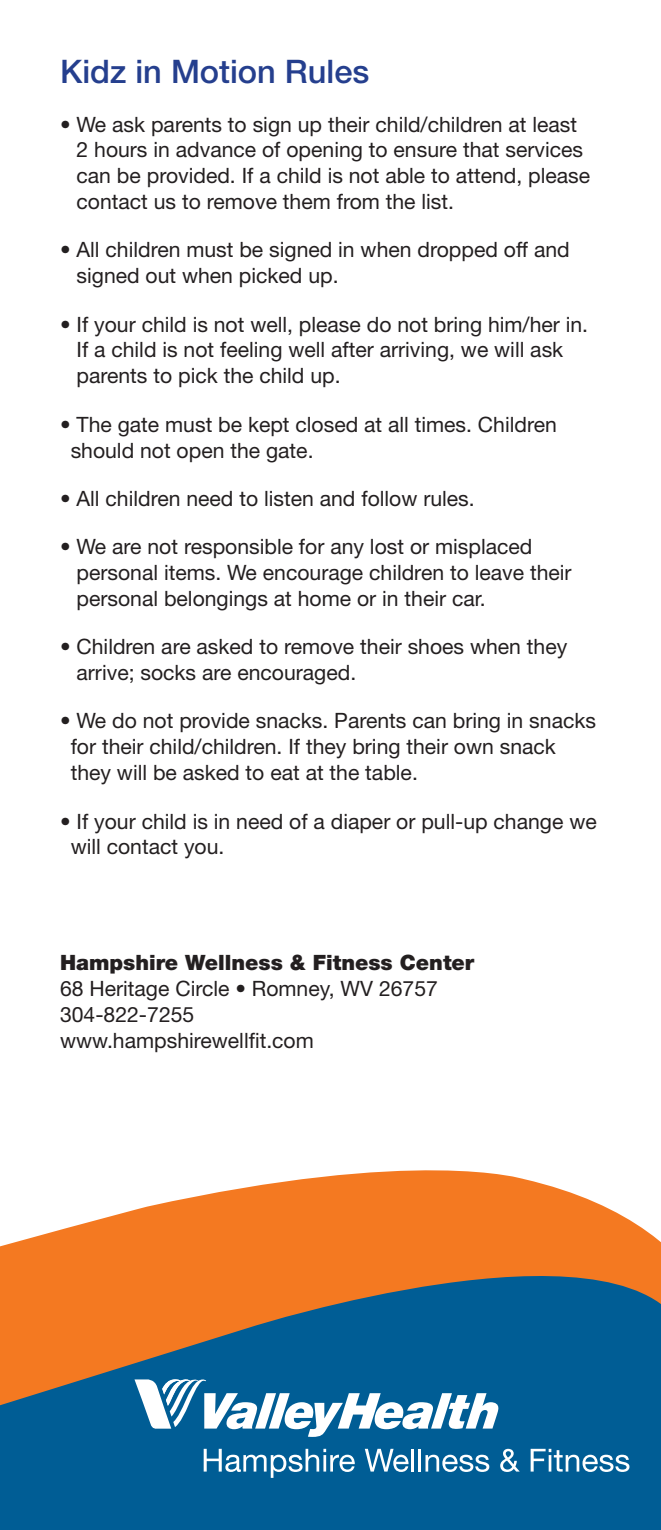
<style>
.page{position:relative;width:661px;height:1530px;background:#fff}
.page>*{position:absolute;margin:0;border:0;box-sizing:border-box;transform-origin:0 0}
.t1{font:500 32.5px "Helvetica Neue LT Std";color:#253f8e}
.t2{font:21.25px/25.8px "Helvetica Neue LT Std";color:#231f20}
.t3{font:900 21.25px "Helvetica Neue LT Std";color:#231f20}
</style>
<div class="page">
<svg style="left:0;top:1170px;width:660px;height:360px;background:#8c7a68"></svg>
<svg style="left:134px;top:1379px;width:495px;height:131px;background:#2a77a6"></svg>
<p class="t1" style="left:60px;top:52px;width:310px">Kidz in Motion Rules</p>
<p class="t2" style="left:76px;top:111px;width:514px;text-indent:-16px">• We ask parents to sign up their child/children at least 2 hours in advance of opening to ensure that services can be provided. If a child is not able to attend, please contact us to remove them from the list.</p>
<p class="t2" style="left:76px;top:237px;width:494px;text-indent:-16px">• All children must be signed in when dropped off and signed out when picked up.</p>
<p class="t2" style="left:76px;top:311px;width:512px;text-indent:-16px">• If your child is not well, please do not bring him/her in.<br>If a child is not feeling well after arriving, we will ask parents to pick the child up.</p>
<p class="t2" style="left:71px;top:411px;width:487px;text-indent:-11px">• The gate must be kept closed at all times. Children should not open the gate.</p>
<p class="t2" style="left:60px;top:485px;width:416px">• All children need to listen and follow rules.</p>
<p class="t2" style="left:76px;top:534px;width:496px;text-indent:-16px">• We are not responsible for any lost or misplaced personal items. We encourage children to leave their personal belongings at home or in their car.</p>
<p class="t2" style="left:76px;top:634px;width:492px;text-indent:-16px">• Children are asked to remove their shoes when they arrive; socks are encouraged.</p>
<p class="t2" style="left:71px;top:708px;width:526px;text-indent:-11px">• We do not provide snacks. Parents can bring in snacks for their child/children. If they bring their own snack they will be asked to eat at the table.</p>
<p class="t2" style="left:71px;top:808px;width:527px;text-indent:-11px">• If your child is in need of a diaper or pull-up change we will contact you.</p>
<p class="t3" style="left:60px;top:950px;width:415px">Hampshire Wellness &amp; Fitness Center</p>
<p class="t2" style="left:60px;top:975px;width:379px">68 Heritage Circle • Romney, WV 26757</p>
<p class="t2" style="left:60px;top:1001px;width:136px">304-822-7255</p>
<p class="t2" style="left:60px;top:1027px;width:255px">www.hampshirewellfit.com</p>
</div>
